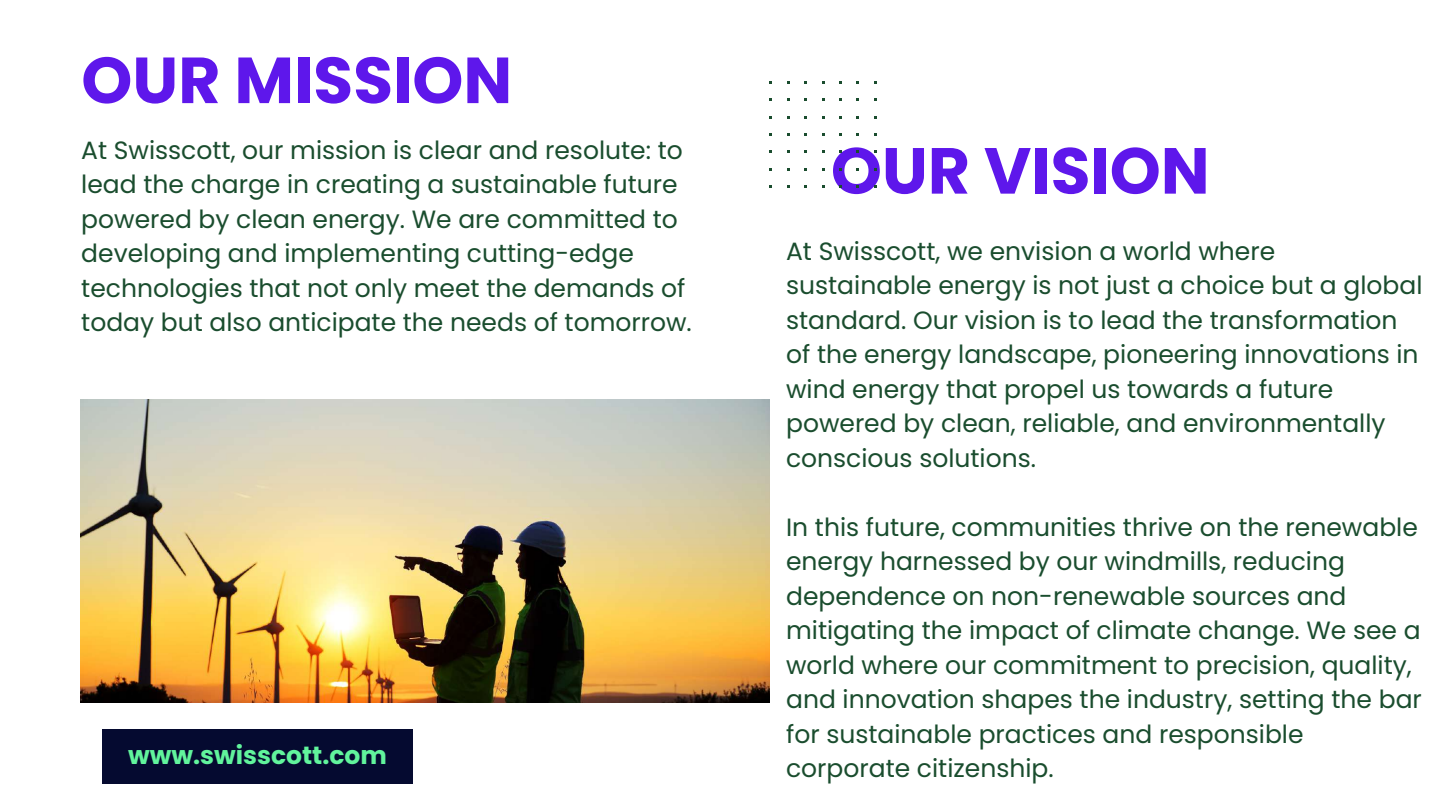
<style>
.page{position:relative;width:1440px;height:810px;background:#fff}
.page>*{position:absolute;margin:0;border:0;box-sizing:border-box;transform-origin:0 0}
.t1{font:700 65px "Poppins";color:#5e17eb}
.t2{font:25px/34.5px "Poppins";color:#1a4d2e}
.t3{font:700 25px "Poppins";color:#61f49c}
</style>
<div class="page">
<img style="left:81px;top:400px;width:688px;height:303px">
<div style="left:102px;top:729px;width:311px;height:55px;background:#050a30"></div>
<h1 class="t1" style="left:81px;top:35px;width:432px">OUR MISSION</h1>
<p class="t2" style="left:81px;top:133px;width:612px">At Swisscott, our mission is clear and resolute: to lead the charge in creating a sustainable future powered by clean energy. We are committed to developing and implementing cutting-edge technologies that not only meet the demands of today but also anticipate the needs of tomorrow.</p>
<p class="t3" style="left:128px;top:738px;width:260px">www.swisscott.com</p>
<h1 class="t1" style="left:831px;top:125px;width:380px">OUR VISION</h1>
<p class="t2" style="left:786px;top:234px;width:638px">At Swisscott, we envision a world where sustainable energy is not just a choice but a global standard. Our vision is to lead the transformation of the energy landscape, pioneering innovations in wind energy that propel us towards a future powered by clean, reliable, and environmentally conscious solutions.</p>
<p class="t2" style="left:786px;top:510px;width:637px">In this future, communities thrive on the renewable energy harnessed by our windmills, reducing dependence on non-renewable sources and mitigating the impact of climate change. We see a world where our commitment to precision, quality, and innovation shapes the industry, setting the bar for sustainable practices and responsible corporate citizenship.</p>
</div>
